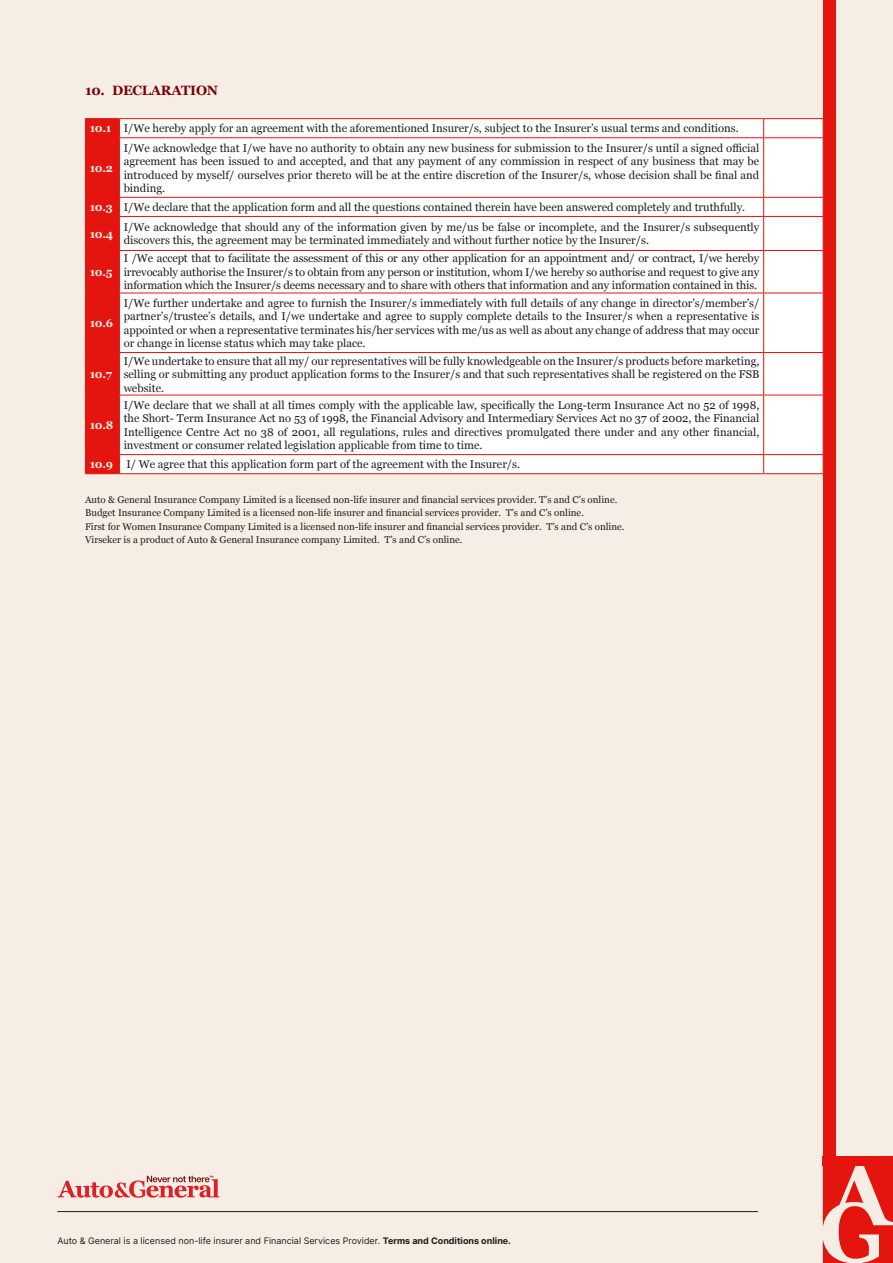
<style>
.page{position:relative;width:893px;height:1263px;background:#f6eee5}
.page>*{position:absolute;margin:0;border:0;box-sizing:border-box;transform-origin:0 0}
.t1{font:700 13.5px "Georgia";letter-spacing:-.02em;color:#770107}
.t2{font:11.25px/13.5px "Georgia";color:#211c20;text-align:justify}
.t3{font:700 11.25px "Georgia";letter-spacing:-.03em;color:#f6eee5}
.t4{font:9.75px/13.5px "Georgia";color:#211c20}
.t5{font:9px "Inter";color:#201b1f}
.s1{font-weight:700;color:#f6eee5}
.s2{font-weight:700}
</style>
<div class="page">
<hr style="left:57px;top:1211px;width:701px;height:1px;background:#211c20">
<svg style="left:823px;top:1166px;width:70px;height:97px"></svg>
<div style="left:823px;top:1157px;width:70px;height:9px;background:#e4140e"></div>
<div style="left:823px;top:0;width:13px;height:1160px;background:#e4140e"></div>
<svg style="left:57px;top:1176px;width:162px;height:22px"></svg>
<div style="left:120px;top:119px;width:703px;height:354px;background:#fff"></div>
<hr style="left:85px;top:118px;width:34px;height:1px;background:#e4140e">
<hr style="left:119px;top:118px;width:645px;height:1px;background:#e4140e">
<hr style="left:764px;top:118px;width:60px;height:1px;background:#e4140e">
<svg style="left:763px;top:119px;width:1px;height:18px"></svg>
<svg style="left:823px;top:119px;width:1px;height:18px"></svg>
<hr style="left:119px;top:137px;width:645px;height:1px;background:#e4140e">
<hr style="left:764px;top:137px;width:60px;height:1px;background:#e4140e">
<hr style="left:763px;top:138px;width:1px;height:59px;background:#e4140e">
<hr style="left:119px;top:197px;width:645px;height:1px;background:#e4140e">
<hr style="left:764px;top:197px;width:60px;height:1px;background:#e4140e">
<svg style="left:763px;top:198px;width:1px;height:18px"></svg>
<svg style="left:823px;top:198px;width:1px;height:18px"></svg>
<hr style="left:119px;top:216px;width:645px;height:1px;background:#e4140e">
<hr style="left:764px;top:216px;width:60px;height:1px;background:#e4140e">
<hr style="left:763px;top:217px;width:1px;height:33px;background:#e4140e">
<hr style="left:119px;top:250px;width:645px;height:1px;background:#e4140e">
<hr style="left:764px;top:250px;width:60px;height:1px;background:#e4140e">
<hr style="left:763px;top:251px;width:1px;height:42px;background:#e4140e">
<hr style="left:119px;top:293px;width:645px;height:1px;background:#e4140e">
<hr style="left:764px;top:293px;width:60px;height:1px;background:#e4140e">
<hr style="left:763px;top:293px;width:1px;height:59px;background:#e4140e">
<hr style="left:119px;top:352px;width:645px;height:1px;background:#e4140e">
<hr style="left:764px;top:352px;width:60px;height:1px;background:#e4140e">
<hr style="left:763px;top:353px;width:1px;height:42px;background:#e4140e">
<hr style="left:119px;top:395px;width:645px;height:1px;background:#e4140e">
<hr style="left:764px;top:395px;width:60px;height:1px;background:#e4140e">
<hr style="left:763px;top:395px;width:1px;height:59px;background:#e4140e">
<hr style="left:119px;top:454px;width:645px;height:1px;background:#e4140e">
<div style="left:85px;top:119px;width:35px;height:354px;background:#e4140e"></div>
<hr style="left:764px;top:454px;width:60px;height:1px;background:#e4140e">
<svg style="left:763px;top:455px;width:1px;height:18px"></svg>
<svg style="left:823px;top:455px;width:1px;height:18px"></svg>
<hr style="left:85px;top:473px;width:34px;height:1px;background:#e4140e">
<hr style="left:119px;top:473px;width:645px;height:1px;background:#e4140e">
<hr style="left:764px;top:473px;width:60px;height:1px;background:#e4140e">
<p class="t1" style="left:85px;top:80px;width:135px">10. DECLARATION</p>
<p class="t2" style="left:90px;top:121px;width:651px"><span class="s1">10.1</span> I/We hereby apply for an agreement with the aforementioned Insurer/s, subject to the Insurer’s usual terms and conditions.</p>
<p class="t3" style="left:90px;top:159px;width:25px">10.2</p>
<p class="t2" style="left:124px;top:140px;width:637px">I/We acknowledge that I/we have no authority to obtain any new business for submission to the Insurer/s until a signed official agreement has been issued to and accepted, and that any payment of any commission in respect of any business that may be introduced by myself/ ourselves prior thereto will be at the entire discretion of the Insurer/s, whose decision shall be final and binding.</p>
<p class="t2" style="left:90px;top:200px;width:657px"><span class="s1">10.3</span> I/We declare that the application form and all the questions contained therein have been answered completely and truthfully.</p>
<p class="t3" style="left:90px;top:225px;width:25px">10.4</p>
<p class="t2" style="left:124px;top:220px;width:637px">I/We acknowledge that should any of the information given by me/us be false or incomplete, and the Insurer/s subsequently discovers this, the agreement may be terminated immediately and without further notice by the Insurer/s.</p>
<p class="t3" style="left:90px;top:264px;width:24px">10.5</p>
<p class="t2" style="left:124px;top:251px;width:637px">I /We accept that to facilitate the assessment of this or any other application for an appointment and/ or contract, I/we hereby irrevocably authorise the Insurer/s to obtain from any person or institution, whom I/we hereby so authorise and request to give any information which the Insurer/s deems necessary and to share with others that information and any information contained in this.</p>
<p class="t3" style="left:90px;top:315px;width:25px">10.6</p>
<p class="t3" style="left:90px;top:366px;width:24px">10.7</p>
<p class="t2" style="left:124px;top:296px;width:637px">I/We further undertake and agree to furnish the Insurer/s immediately with full details of any change in director’s/member’s/ partner’s/trustee’s details, and I/we undertake and agree to supply complete details to the Insurer/s when a representative is appointed or when a representative terminates his/her services with me/us as well as about any change of address that may occur or change in license status which may take place.</p>
<p class="t2" style="left:124px;top:353px;width:637px">I/We undertake to ensure that all my/ our representatives will be fully knowledgeable on the Insurer/s products before marketing, selling or submitting any product application forms to the Insurer/s and that such representatives shall be registered on the FSB website.</p>
<p class="t2" style="left:124px;top:398px;width:637px">I/We declare that we shall at all times comply with the applicable law, specifically the Long-term Insurance Act no 52 of 1998, the Short- Term Insurance Act no 53 of 1998, the Financial Advisory and Intermediary Services Act no 37 of 2002, the Financial Intelligence Centre Act no 38 of 2001, all regulations, rules and directives promulgated there under and any other financial, investment or consumer related legislation applicable from time to time.</p>
<p class="t2" style="left:90px;top:457px;width:432px"><span class="s1">10.9</span> I/ We agree that this application form part of the agreement with the Insurer/s.</p>
<p class="t4" style="left:85px;top:492px;width:541px">Auto &amp; General Insurance Company Limited is a licensed non-life insurer and financial services provider. T’s and C’s online.<br>Budget Insurance Company Limited is a licensed non-life insurer and financial services provider. T’s and C’s online.<br>First for Women Insurance Company Limited is a licensed non-life insurer and financial services provider. T’s and C’s online.<br>Virseker is a product of Auto &amp; General Insurance company Limited. T’s and C’s online.</p>
<p class="t3" style="left:90px;top:417px;width:25px">10.8</p>
<p class="t5" style="left:57px;top:1234px;width:455px">Auto &amp; General is a licensed non-life insurer and Financial Services Provider. <span class="s2">Terms and Conditions online.</span></p>
</div>
